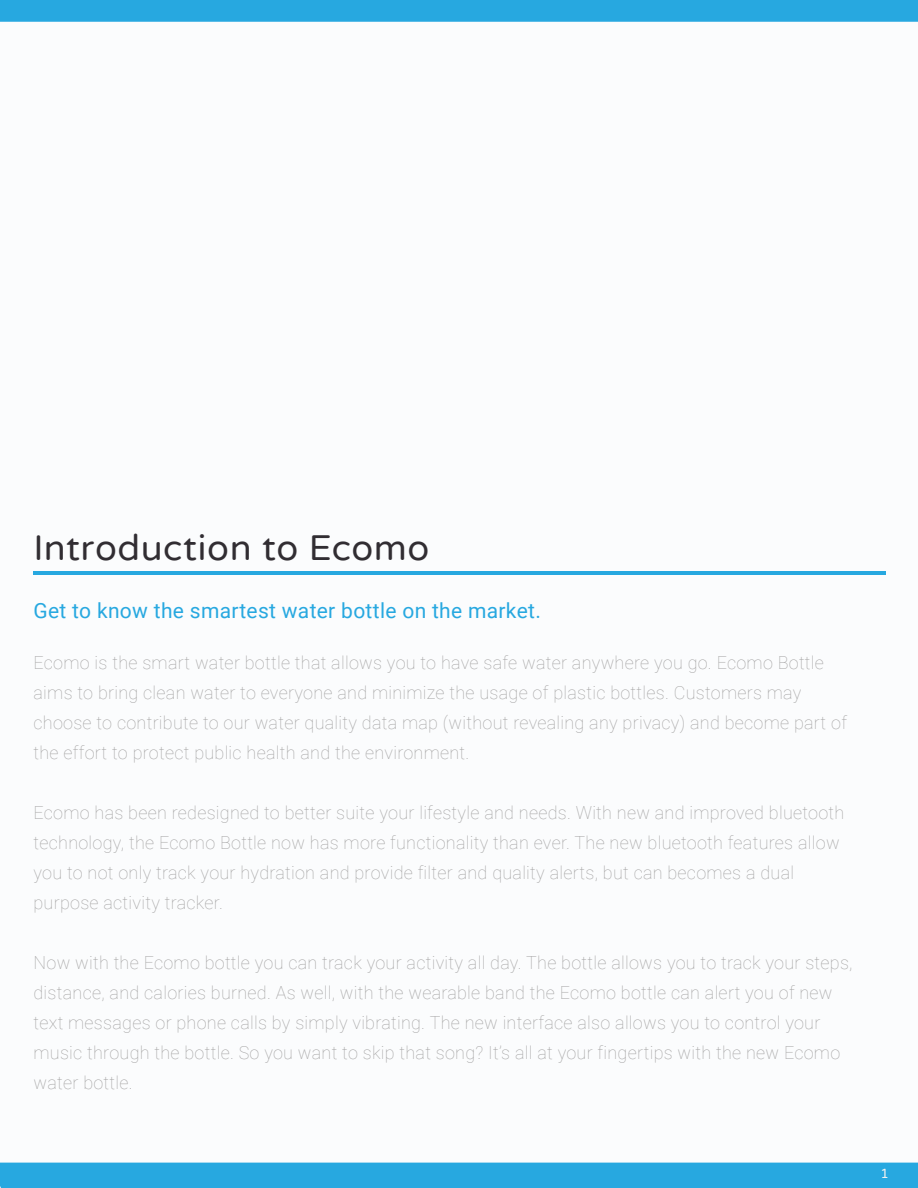
<style>
.page{position:relative;width:918px;height:1188px;background:#fbfcfd}
.page>*{position:absolute;margin:0;border:0;box-sizing:border-box;transform-origin:0 0}
.t1{font:36px "Varela Round";letter-spacing:.015em;color:#312d32}
.t2{font:21px "Roboto";letter-spacing:.015em;color:#27a8e0}
.t3{font:100 18px/30px "Roboto";letter-spacing:.015em;color:#a09f9f}
.t4{font:13.5px "Varela Round";color:#f1f2f1}
</style>
<div class="page">
<div style="left:0;top:0;width:918px;height:22px;background:#27a8e0"></div>
<div style="left:0;top:1163px;width:918px;height:25px;background:#27a8e0"></div>
<hr style="left:33px;top:571px;width:853px;height:3px;background:#27a8e0">
<h1 class="t1" style="left:34px;top:527px;width:397px">Introduction to Ecomo</h1>
<p class="t2" style="left:34px;top:596px;width:509px">Get to know the smartest water bottle on the market.</p>
<p class="t3" style="left:34px;top:646px;width:815px">Ecomo is the smart water bottle that allows you to have safe water anywhere you go. Ecomo Bottle aims to bring clean water to everyone and minimize the usage of plastic bottles. Customers may choose to contribute to our water quality data map (without revealing any privacy) and become part of the effort to protect public health and the environment.</p>
<p class="t3" style="left:34px;top:796px;width:812px">Ecomo has been redesigned to better suite your lifestyle and needs. With new and improved bluetooth technology, the Ecomo Bottle now has more functionality than ever. The new bluetooth features allow you to not only track your hydration and provide filter and quality alerts, but can becomes a dual purpose activity tracker.</p>
<p class="t3" style="left:34px;top:946px;width:821px">Now with the Ecomo bottle you can track your activity all day. The bottle allows you to track your steps, distance, and calories burned. As well, with the wearable band the Ecomo bottle can alert you of new text messages or phone calls by simply vibrating. The new interface also allows you to control your music through the bottle. So you want to skip that song? It’s all at your fingertips with the new Ecomo water bottle.</p>
<p class="t4" style="left:880px;top:1166px;width:10px">1</p>
</div>
